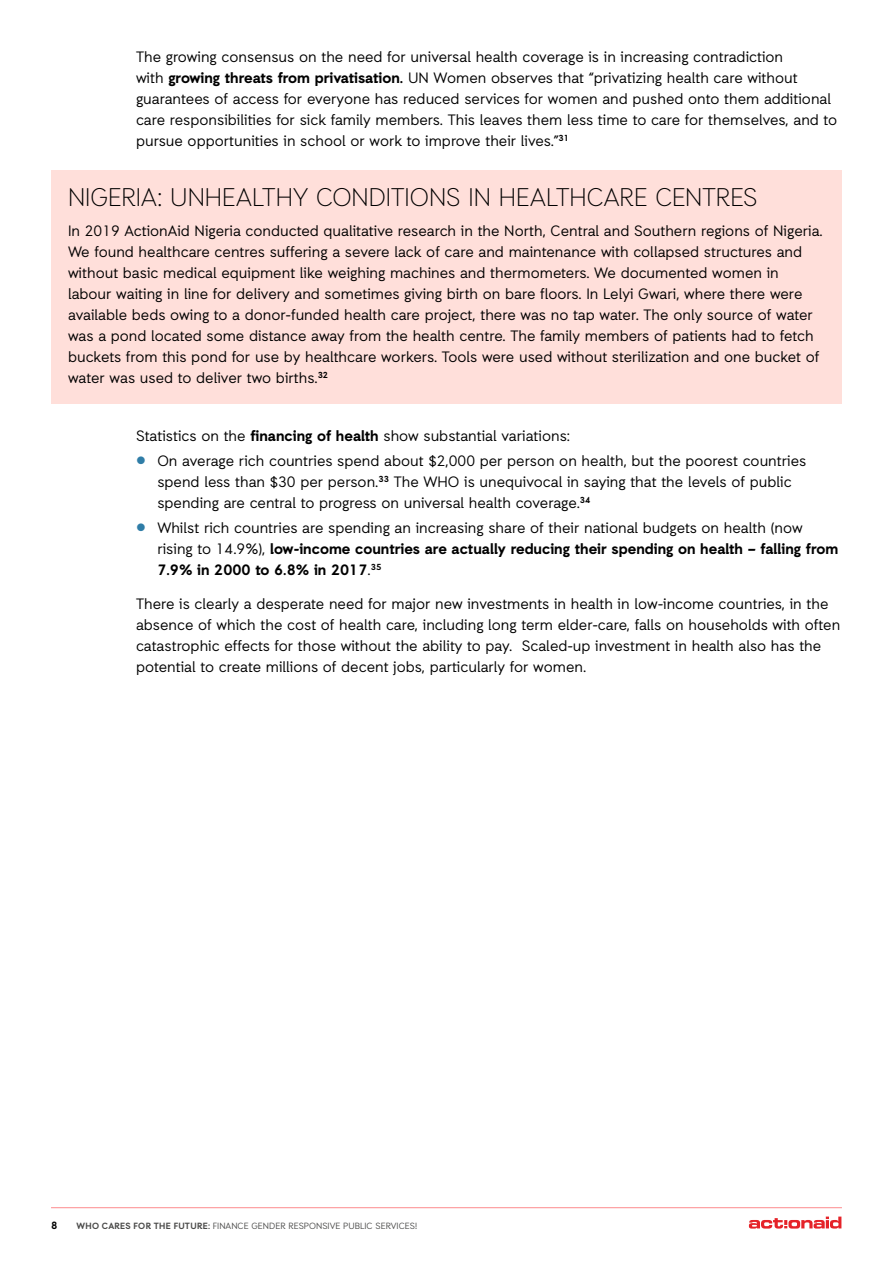
<style>
.page{position:relative;width:893px;height:1263px;background:#fff}
.page>*{position:absolute;margin:0;border:0;box-sizing:border-box;transform-origin:0 0}
.t1{font:300 25.5px "Auxilia";color:#000}
.t2{font:15px/21px "Auxilia";color:#000}
.t3{font:700 10.5px "Auxilia";color:#000}
.t4{font:9px "Auxilia";color:#4a4a49}
.s1{font-weight:700}
.s2{font-weight:900;font-size:27px;color:#2f7da7}
</style>
<div class="page">
<div style="left:51px;top:170px;width:791px;height:234px;background:#ffdfda"></div>
<svg style="left:749px;top:1216px;width:92px;height:12px"></svg>
<hr style="left:51px;top:1207px;width:791px;height:1px;background:#fd8b8e">
<p class="t2" style="left:136px;top:46px;width:703px">The growing consensus on the need for universal health coverage is in increasing contradiction<br>with <span class="s1">growing threats from privatisation.</span> UN Women observes that “privatizing health care without guarantees of access for everyone has reduced services for women and pushed onto them additional care responsibilities for sick family members. This leaves them less time to care for themselves, and to pursue opportunities in school or work to improve their lives.”<sup>31</sup></p>
<h1 class="t1" style="left:68px;top:182px;width:691px">NIGERIA: UNHEALTHY CONDITIONS IN HEALTHCARE CENTRES</h1>
<p class="t2" style="left:68px;top:220px;width:756px">In 2019 ActionAid Nigeria conducted qualitative research in the North, Central and Southern regions of Nigeria.<br>We found healthcare centres suffering a severe lack of care and maintenance with collapsed structures and without basic medical equipment like weighing machines and thermometers. We documented women in labour waiting in line for delivery and sometimes giving birth on bare floors. In Lelyi Gwari, where there were available beds owing to a donor-funded health care project, there was no tap water. The only source of water was a pond located some distance away from the health centre. The family members of patients had to fetch buckets from this pond for use by healthcare workers. Tools were used without sterilization and one bucket of water was used to deliver two births.<sup>32</sup></p>
<p class="t2" style="left:136px;top:425px;width:436px">Statistics on the <span class="s1">financing of health</span> show substantial variations:</p>
<p class="t2" style="left:157px;top:450px;width:650px;text-indent:-21px"><span class="s2">•</span> On average rich countries spend about $2,000 per person on health, but the poorest countries spend less than $30 per person.<sup>33</sup> The WHO is unequivocal in saying that the levels of public spending are central to progress on universal health coverage.<sup>34</sup></p>
<p class="t2" style="left:157px;top:517px;width:682px;text-indent:-21px"><span class="s2">•</span> Whilst rich countries are spending an increasing share of their national budgets on health (now rising to 14.9%), <span class="s1">low-income countries are actually reducing their spending on health – falling from<br>7.9% in 2000 to 6.8% in 2017</span>.<sup>35</sup></p>
<p class="t2" style="left:136px;top:593px;width:706px">There is clearly a desperate need for major new investments in health in low-income countries, in the absence of which the cost of health care, including long term elder-care, falls on households with often catastrophic effects for those without the ability to pay. Scaled-up investment in health also has the potential to create millions of decent jobs, particularly for women.</p>
<p class="t3" style="left:51px;top:1219px;width:8px">8</p>
<p class="t4" style="left:77px;top:1220px;width:342px"><span class="s1">WHO CARES FOR THE FUTURE:</span> FINANCE GENDER RESPONSIVE PUBLIC SERVICES!</p>
</div>
